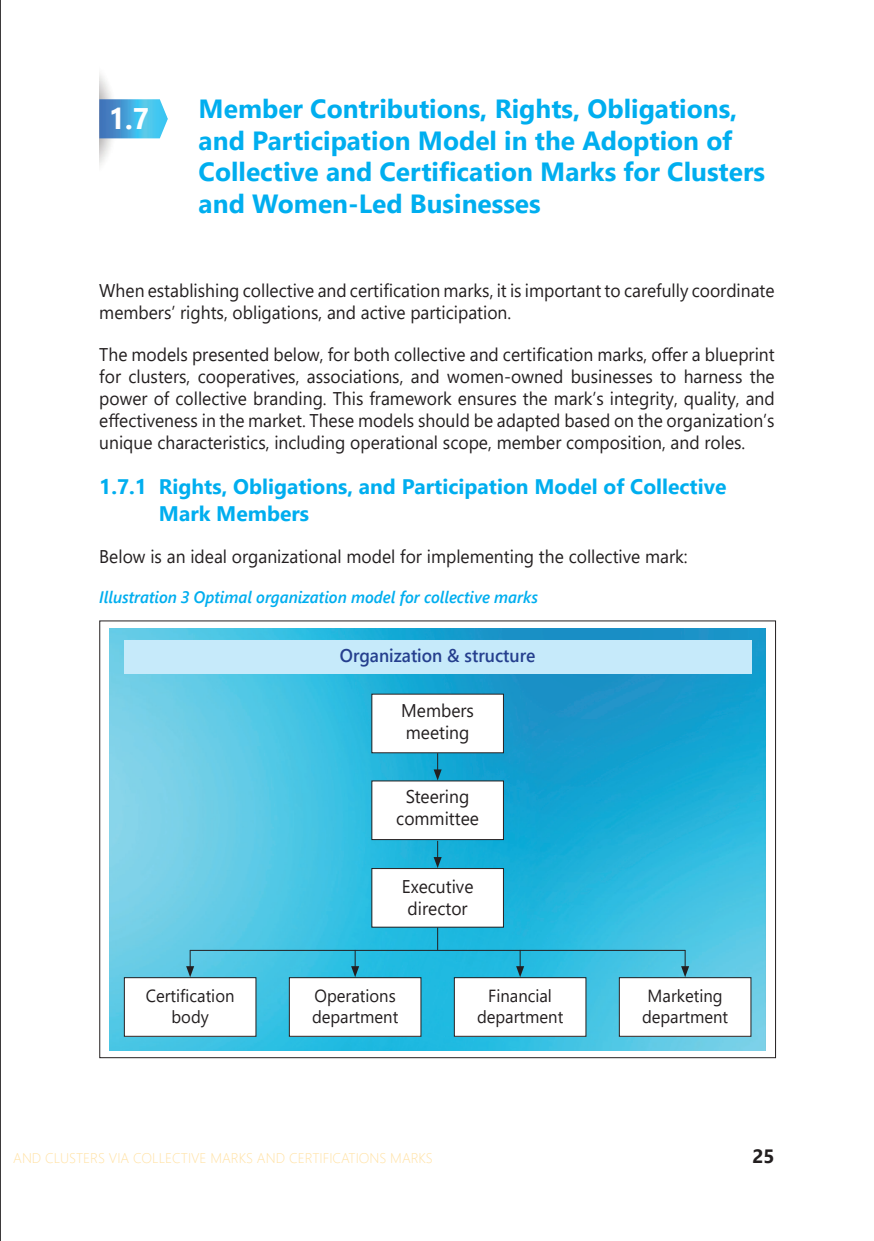
<style>
.page{position:relative;width:874px;height:1241px;background:#fff}
.page>*{position:absolute;margin:0;border:0;box-sizing:border-box;transform-origin:0 0}
.t1{font:700 29.75px "Segoe UI";color:#fff;scale:.95 1}
.t2{font:700 26.25px/31.5px "Segoe UI";color:#00aeef}
.t3{font:700 21px/27.3px "Segoe UI";color:#00aeef}
.t4{font:700 19.25px "Segoe UI";color:#231f20}
.t5{font:18.38px/22.1px "Segoe UI";color:#231f20;scale:.95 1}
.t6{font:600 18.38px "Segoe UI";color:#253f8e;scale:.95 1}
.t7{font:17.5px/21px "Segoe UI";color:#231f20;text-align:center;scale:.95 1}
.t8{font:italic 600 16.62px "Segoe UI";color:#00aeef;scale:.95 1}
.t9{font:300 14px "Segoe UI";color:#ffe2a5}
</style>
<div class="page">
<hr style="left:0;top:0;width:1px;height:1240px;background:#231f20">
<img style="left:99px;top:99px;width:69px;height:39px">
<img style="left:110px;top:628px;width:655px;height:422px">
<div style="left:124px;top:977px;width:132px;height:59px;background:#fff"></div>
<div style="left:124px;top:977px;width:132px;height:59px;border:1px solid #231f20"></div>
<div style="left:289px;top:977px;width:132px;height:59px;background:#fff"></div>
<div style="left:289px;top:977px;width:132px;height:59px;border:1px solid #231f20"></div>
<div style="left:454px;top:977px;width:131px;height:59px;background:#fff"></div>
<div style="left:453px;top:977px;width:133px;height:59px;border:1px solid #231f20"></div>
<div style="left:619px;top:977px;width:131px;height:59px;background:#fff"></div>
<div style="left:618px;top:977px;width:133px;height:59px;border:1px solid #231f20"></div>
<div style="left:371px;top:868px;width:132px;height:59px;background:#fff"></div>
<div style="left:371px;top:868px;width:132px;height:59px;border:1px solid #231f20"></div>
<div style="left:371px;top:780px;width:132px;height:59px;background:#fff"></div>
<div style="left:371px;top:694px;width:132px;height:58px;background:#fff"></div>
<div style="left:124px;top:640px;width:627px;height:33px;background:#c6eafa"></div>
<hr style="left:190px;top:949px;width:494px;height:1px;background:#231f20">
<svg style="left:433px;top:840px;width:8px;height:28px"></svg>
<svg style="left:433px;top:753px;width:8px;height:27px"></svg>
<svg style="left:186px;top:949px;width:8px;height:28px"></svg>
<svg style="left:351px;top:949px;width:8px;height:28px"></svg>
<svg style="left:516px;top:949px;width:8px;height:28px"></svg>
<svg style="left:680px;top:949px;width:8px;height:28px"></svg>
<svg style="left:437px;top:927px;width:1px;height:22px"></svg>
<h1 class="t1" style="left:109px;top:107px;width:44px">1.7</h1>
<h2 class="t2" style="left:198px;top:91px;width:567px">Member Contributions, Rights, Obligations, and Participation Model in the Adoption of Collective and Certification Marks for Clusters and Women-Led Businesses</h2>
<p class="t5" style="left:99px;top:277px;width:712px">When establishing collective and certification marks, it is important to carefully coordinate members’ rights, obligations, and active participation.</p>
<p class="t5" style="left:99px;top:341px;width:712px;text-align:justify">The models presented below, for both collective and certification marks, offer a blueprint for clusters, cooperatives, associations, and women-owned businesses to harness the power of collective branding. This framework ensures the mark’s integrity, quality, and effectiveness in the market. These models should be adapted based on the organization’s unique characteristics, including operational scope, member composition, and roles.</p>
<p class="t3" style="left:159px;top:471px;width:568px;text-indent:-60px">1.7.1 Rights, Obligations, and Participation Model of Collective<br>Mark Members</p>
<p class="t5" style="left:99px;top:544px;width:620px">Below is an ideal organizational model for implementing the collective mark:</p>
<p class="t8" style="left:99px;top:590px;width:463px">Illustration 3 Optimal organization model for collective marks</p>
<p class="t6" style="left:339px;top:648px;width:207px">Organization &amp; structure</p>
<p class="t5" style="left:401px;top:698px;width:78px">Members meeting</p>
<p class="t5" style="left:396px;top:783px;width:89px;text-align:center">Steering committee</p>
<p class="t5" style="left:401px;top:874px;width:77px;text-align:center">Executive director</p>
<p class="t7" style="left:146px;top:983px;width:95px">Certification body</p>
<p class="t7" style="left:312px;top:983px;width:92px;text-align:left">Operations department</p>
<p class="t7" style="left:477px;top:983px;width:92px">Financial department</p>
<p class="t7" style="left:641px;top:983px;width:92px">Marketing department</p>
<p class="t9" style="left:13px;top:1151px;width:421px">AND CLUSTERS VIA COLLECTIVE MARKS AND CERTIFICATIONS MARKS</p>
<p class="t4" style="left:752px;top:1147px;width:24px">25</p>
</div>
